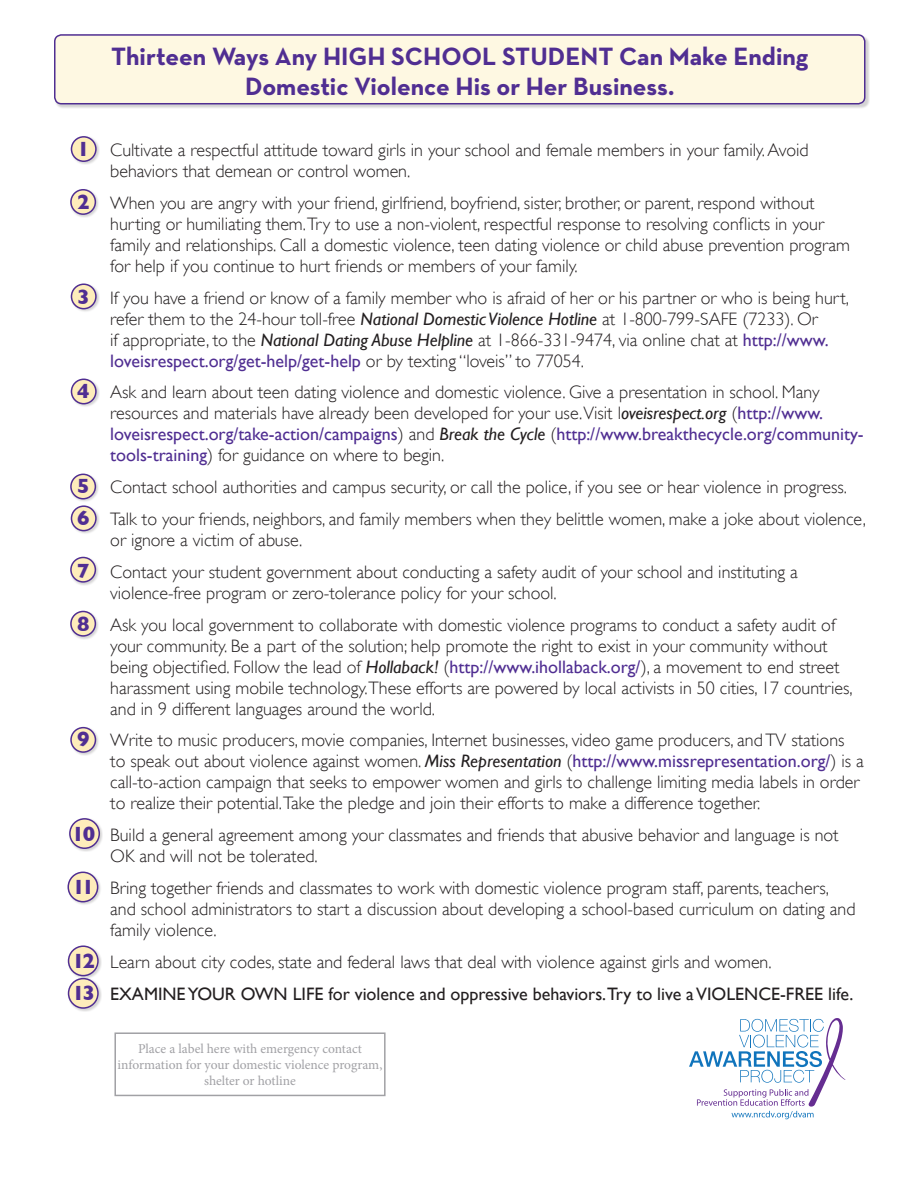
<style>
.page{position:relative;width:918px;height:1188px;background:#fff}
.page>*{position:absolute;margin:0;border:0;box-sizing:border-box;transform-origin:0 0}
.t1{font:700 25.5px/30.6px "Neutra Text";color:#502e92;text-align:center}
.t2{font:300 18px/21px "Gill Sans";color:#231f20}
.t3{font:13.5px/16.2px "Minion Pro";color:#a1a1a5;text-align:center}
.s1{font-weight:700;font-size:21px;color:#502e92}
.s2{font-weight:400;font-style:italic}
.s3{font-weight:400;color:#502e92}
.s4{font-weight:400}
</style>
<div class="page">
<div style="left:67px;top:945px;width:35px;height:35px;background:#231f20;opacity:.19"></div>
<div style="left:69px;top:946px;width:29px;height:30px;background:#feedbb;border-radius:50%"></div>
<div style="left:68px;top:945px;width:31px;height:31px;border:2px solid #502e92;border-radius:50%"></div>
<div style="left:67px;top:977px;width:35px;height:35px;background:#231f20;opacity:.19"></div>
<div style="left:69px;top:979px;width:29px;height:29px;background:#feedbb;border-radius:50%"></div>
<div style="left:68px;top:978px;width:31px;height:31px;border:2px solid #502e92;border-radius:50%"></div>
<div style="left:70px;top:726px;width:29px;height:30px;background:#231f20;opacity:.19"></div>
<div style="left:71px;top:728px;width:24px;height:24px;background:#feedbb;border-radius:50%"></div>
<div style="left:70px;top:727px;width:26px;height:26px;border:2px solid #502e92;border-radius:50%"></div>
<div style="left:67px;top:871px;width:35px;height:35px;background:#231f20;opacity:.19"></div>
<div style="left:68px;top:872px;width:30px;height:30px;background:#feedbb;border-radius:50%"></div>
<div style="left:67px;top:872px;width:31px;height:30px;border:2px solid #502e92;border-radius:50%"></div>
<div style="left:70px;top:136px;width:30px;height:29px;background:#231f20;opacity:.19"></div>
<div style="left:71px;top:137px;width:25px;height:24px;background:#feedbb;border-radius:50%"></div>
<div style="left:71px;top:136px;width:26px;height:26px;border:2px solid #502e92;border-radius:50%"></div>
<div style="left:70px;top:188px;width:29px;height:30px;background:#231f20;opacity:.19"></div>
<div style="left:71px;top:190px;width:24px;height:24px;background:#feedbb;border-radius:50%"></div>
<div style="left:70px;top:189px;width:26px;height:26px;border:2px solid #502e92;border-radius:50%"></div>
<div style="left:70px;top:283px;width:30px;height:30px;background:#231f20;opacity:.19"></div>
<div style="left:71px;top:284px;width:25px;height:25px;background:#feedbb;border-radius:50%"></div>
<div style="left:71px;top:284px;width:26px;height:25px;border:2px solid #502e92;border-radius:50%"></div>
<div style="left:70px;top:378px;width:30px;height:30px;background:#231f20;opacity:.19"></div>
<div style="left:71px;top:379px;width:25px;height:25px;background:#feedbb;border-radius:50%"></div>
<div style="left:71px;top:379px;width:26px;height:25px;border:2px solid #502e92;border-radius:50%"></div>
<div style="left:70px;top:473px;width:29px;height:30px;background:#231f20;opacity:.19"></div>
<div style="left:71px;top:474px;width:24px;height:25px;background:#feedbb;border-radius:50%"></div>
<div style="left:70px;top:474px;width:26px;height:26px;border:2px solid #502e92;border-radius:50%"></div>
<div style="left:70px;top:505px;width:30px;height:30px;background:#231f20;opacity:.19"></div>
<div style="left:71px;top:506px;width:25px;height:25px;background:#feedbb;border-radius:50%"></div>
<div style="left:71px;top:505px;width:26px;height:26px;border:2px solid #502e92;border-radius:50%"></div>
<div style="left:70px;top:556px;width:29px;height:30px;background:#231f20;opacity:.19"></div>
<div style="left:71px;top:557px;width:24px;height:25px;background:#feedbb;border-radius:50%"></div>
<div style="left:70px;top:557px;width:26px;height:26px;border:2px solid #502e92;border-radius:50%"></div>
<div style="left:70px;top:610px;width:29px;height:30px;background:#231f20;opacity:.19"></div>
<div style="left:71px;top:611px;width:24px;height:25px;background:#feedbb;border-radius:50%"></div>
<div style="left:70px;top:611px;width:26px;height:26px;border:2px solid #502e92;border-radius:50%"></div>
<svg style="left:689px;top:1018px;width:157px;height:101px"></svg>
<div style="left:114px;top:1032px;width:272px;height:64px;border:2px solid #a1a1a5"></div>
<div style="left:55px;top:35px;width:815px;height:74px;background:#231f20;opacity:.2"></div>
<div style="left:55px;top:35px;width:810px;height:69px;background:#fef8e2;border-radius:7px"></div>
<div style="left:54px;top:34px;width:812px;height:70px;border:2px solid #502e92;border-radius:7px"></div>
<div style="left:69px;top:818px;width:34px;height:34px;background:#231f20;opacity:.19"></div>
<div style="left:70px;top:819px;width:29px;height:29px;background:#feedbb;border-radius:50%"></div>
<div style="left:69px;top:818px;width:31px;height:31px;border:2px solid #502e92;border-radius:50%"></div>
<h1 class="t1" style="left:111px;top:40px;width:698px">Thirteen Ways Any HIGH SCHOOL STUDENT Can Make Ending<br>Domestic Violence His or Her Business.</h1>
<p class="t2" style="left:110px;top:139px;width:700px;text-indent:-33px"><span class="s1">1</span> Cultivate a respectful attitude toward girls in your school and female members in your family. Avoid behaviors that demean or control women.</p>
<p class="t2" style="left:110px;top:192px;width:741px;text-indent:-33px"><span class="s1">2</span> When you are angry with your friend, girlfriend, boyfriend, sister, brother, or parent, respond without hurting or humiliating them.Try to use a non-violent, respectful response to resolving conflicts in your family and relationships. Call a domestic violence, teen dating violence or child abuse prevention program for help if you continue to hurt friends or members of your family.</p>
<p class="t2" style="left:110px;top:287px;width:740px;text-indent:-33px"><span class="s1">3</span> If you have a friend or know of a family member who is afraid of her or his partner or who is being hurt, refer them to the 24-hour toll-free <span class="s2">National Domestic Violence Hotline</span> at 1-800-799-SAFE (7233). Or<br>if appropriate, to the <span class="s2">National Dating Abuse Helpline</span> at 1-866-331-9474, via online chat at <span class="s3">http://www. loveisrespect.org/get-help/get-help</span> or by texting “loveis” to 77054.</p>
<p class="t2" style="left:110px;top:382px;width:755px;text-indent:-33px"><span class="s1">4</span> Ask and learn about teen dating violence and domestic violence. Give a presentation in school. Many resources and materials have already been developed for your use.Visit l<span class="s2">oveisrespect.org</span> (<span class="s3">http://www. loveisrespect.org/take-action/campaigns</span>) and <span class="s2">Break the Cycle</span> (<span class="s3">http://www.breakthecycle.org/community&shy;tools-training</span>) for guidance on where to begin.</p>
<p class="t2" style="left:77px;top:471px;width:790px;line-height:31.8px"><span class="s1">5</span> Contact school authorities and campus security, or call the police, if you see or hear violence in progress.<br><span class="s1">6</span> Talk to your friends, neighbors, and family members when they belittle women, make a joke about violence,</p>
<p class="t2" style="left:77px;top:524px;width:722px;line-height:31.8px;text-indent:33px">or ignore a victim of abuse.<br><span class="s1">7</span> Contact your student government about conducting a safety audit of your school and instituting a</p>
<p class="t2" style="left:77px;top:577px;width:760px;line-height:31.8px;text-indent:33px">violence-free program or zero-tolerance policy for your school.<br><span class="s1">8</span> Ask you local government to collaborate with domestic violence programs to conduct a safety audit of</p>
<p class="t2" style="left:110px;top:635px;width:744px">your community. Be a part of the solution; help promote the right to exist in your community without being objectified. Follow the lead of <span class="s2">Hollaback!</span> (<span class="s3">http://www.ihollaback.org/</span>), a movement to end street harassment using mobile technology.These efforts are powered by local activists in 50 cities, 17 countries, and in 9 different languages around the world.</p>
<p class="t2" style="left:110px;top:730px;width:755px;text-indent:-33px"><span class="s1">9</span> Write to music producers, movie companies, Internet businesses, video game producers, and TV stations to speak out about violence against women. <span class="s2">Miss Representation</span> (<span class="s3">http://www.missrepresentation.org/</span>) is a call-to-action campaign that seeks to empower women and girls to challenge limiting media labels in order to realize their potential.Take the pledge and join their efforts to make a difference together.</p>
<p class="t2" style="left:110px;top:825px;width:730px;text-indent:-38px"><span class="s1">10</span> Build a general agreement among your classmates and friends that abusive behavior and language is not<br>OK and will not be tolerated.</p>
<p class="t2" style="left:110px;top:877px;width:747px;text-indent:-38px"><span class="s1">11</span> Bring together friends and classmates to work with domestic violence program staff, parents, teachers, and school administrators to start a discussion about developing a school-based curriculum on dating and family violence.</p>
<p class="t2" style="left:72px;top:946px;width:783px;line-height:31.8px"><span class="s1">12</span> Learn about city codes, state and federal laws that deal with violence against girls and women.<br><span class="s1">13</span> <span class="s4">EXAMINE YOUR OWN LIFE for violence and oppressive behaviors.Try to live a VIOLENCE-FREE life.</span></p>
<p class="t3" style="left:118px;top:1041px;width:266px">Place a label here with emergency contact information for your domestic violence program, shelter or hotline</p>
</div>
